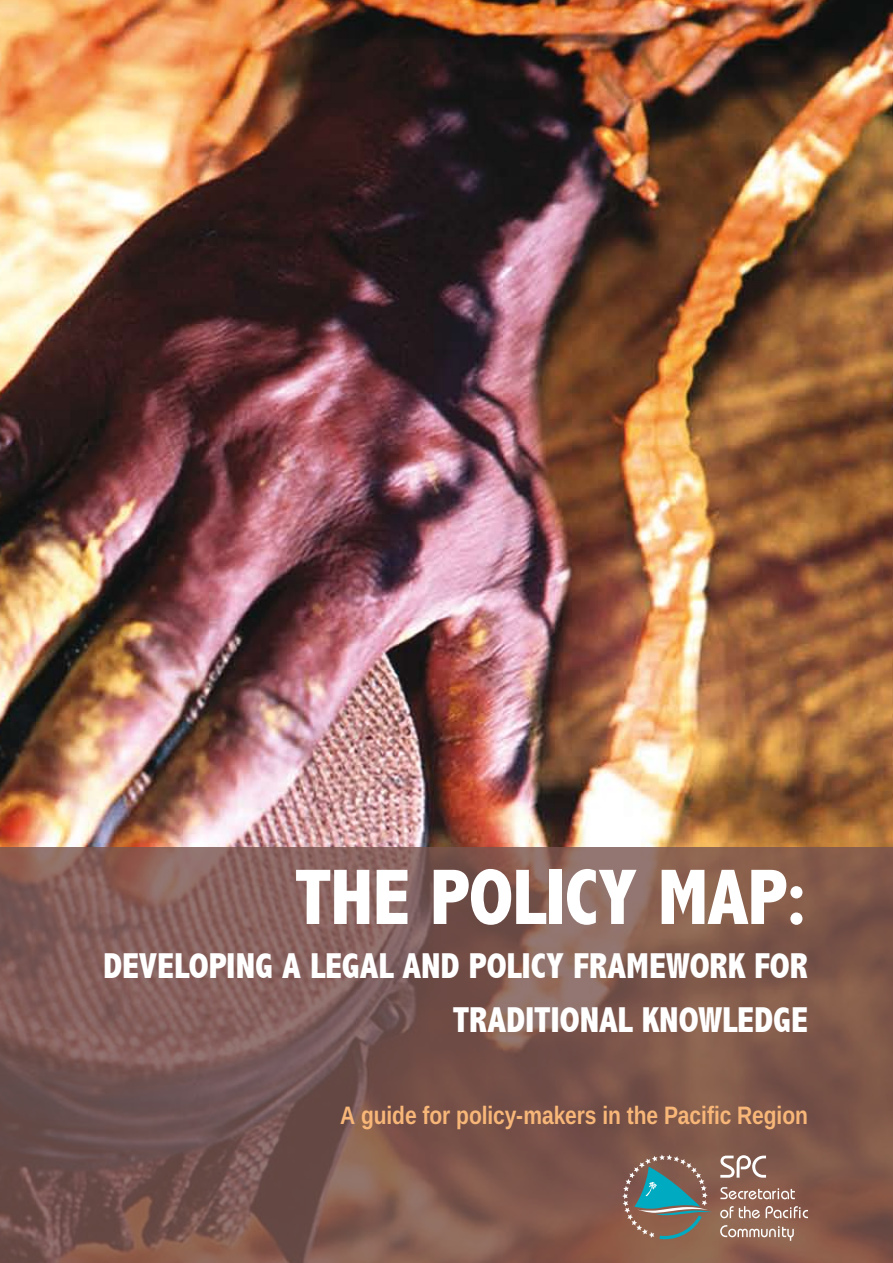
<style>
.page{position:relative;width:893px;height:1263px;background:#fff}
.page>*{position:absolute;margin:0;border:0;box-sizing:border-box;transform-origin:0 0}
.t1{font:800 condensed 79.5px "Abadi";letter-spacing:-.01em;color:#fff}
.t2{font:800 condensed 36px/54px "Abadi";letter-spacing:-.005em;color:#fff;text-align:right}
.t3{font:700 25.2px "Liberation Sans";letter-spacing:-.005em;color:#f8b778;scale:.83 1}
</style>
<div class="page">
<img style="left:0;top:0;width:893px;height:848px">
<svg style="left:0;top:848px;width:893px;height:415px;background:#7e5a51"></svg>
<svg style="left:720px;top:1155px;width:46px;height:23px"></svg>
<svg style="left:720px;top:1187px;width:75px;height:12px"></svg>
<svg style="left:720px;top:1206px;width:40px;height:12px"></svg>
<svg style="left:766px;top:1206px;width:42px;height:12px"></svg>
<svg style="left:720px;top:1225px;width:74px;height:16px"></svg>
<svg style="left:622px;top:1154px;width:90px;height:87px;background:#75766e"></svg>
<h1 class="t1" style="left:294px;top:851px;width:515px">THE POLICY MAP:</h1>
<p class="t2" style="left:103px;top:939px;width:706px">DEVELOPING A LEGAL AND POLICY FRAMEWORK FOR<br>TRADITIONAL KNOWLEDGE</p>
<p class="t3" style="left:340px;top:1097px;width:565px">A guide for policy-makers in the Pacific Region</p>
</div>
